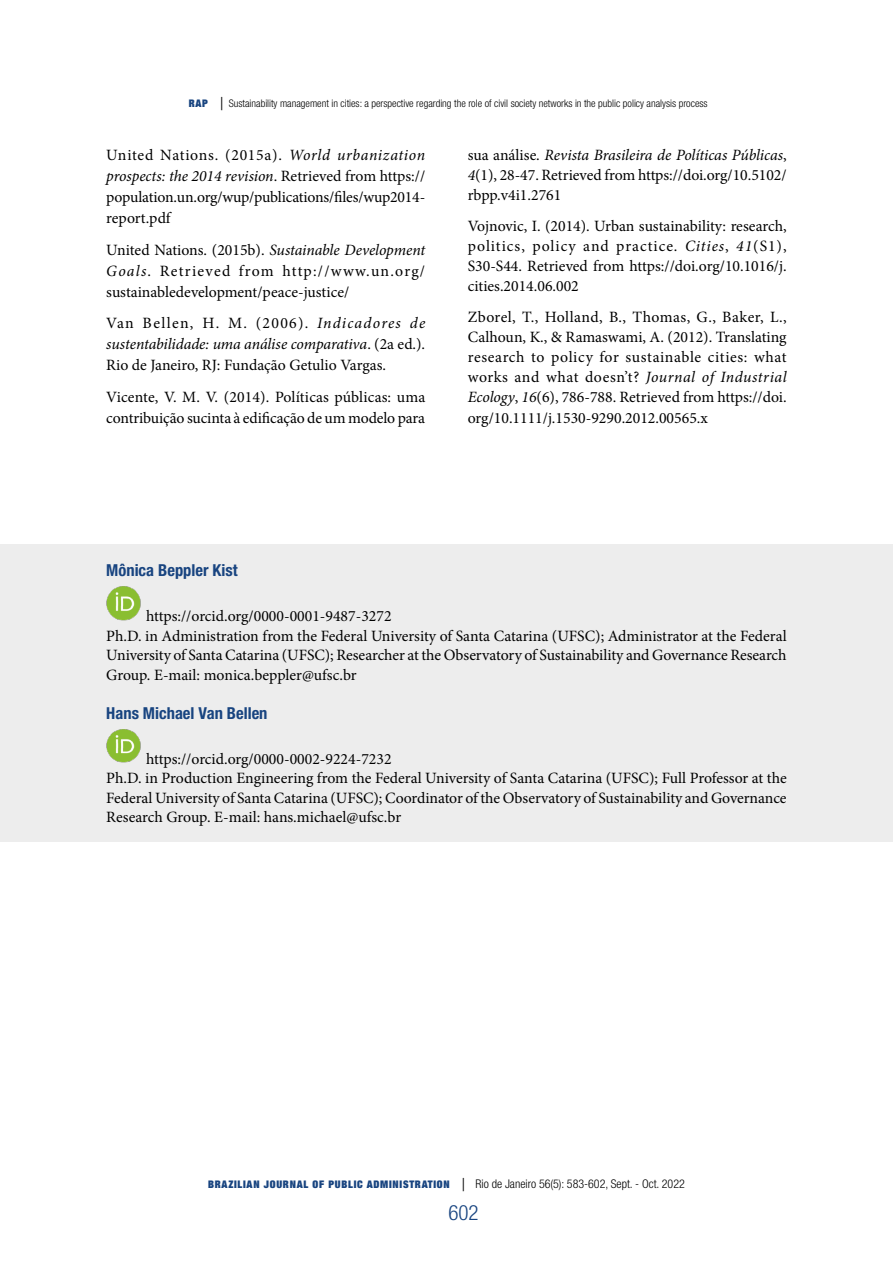
<style>
.page{position:relative;width:893px;height:1263px;background:#fff}
.page>*{position:absolute;margin:0;border:0;box-sizing:border-box;transform-origin:0 0}
.t1{font:300 condensed 21px "Helvetica Neue LT Std";color:#184480}
.t2{font:700 condensed 16.5px "Helvetica Neue LT Std";color:#184480}
.t3{font:15.75px/20.1px "Minion Pro";letter-spacing:-.005em;color:#000;text-align:justify}
.t4{font:300 condensed 12px "Helvetica Neue LT Std";color:#000}
.t5{font:300 condensed 10.5px "Helvetica Neue LT Std";color:#000}
.s1{font-family:"Helvetica Neue";font-weight:900;font-stretch:expanded;color:#184480}
.s2{font-size:18px}
.s3{font-style:italic}
.s4{font-family:"Helvetica Neue";font-weight:900;font-stretch:expanded;font-size:10.5px;color:#184480}
</style>
<div class="page">
<div style="left:0;top:544px;width:892px;height:297px;background:#ededed"></div>
<img style="left:106px;top:586px;width:35px;height:35px">
<img style="left:106px;top:729px;width:35px;height:34px">
<p class="t5" style="left:189px;top:98px;width:520px"><span class="s1">RAP</span> <span class="s2">|</span> Sustainability management in cities: a perspective regarding the role of civil society networks in the public policy analysis process</p>
<p class="t3" style="left:106px;top:145px;width:320px;line-height:21px">United Nations. (2015a). <span class="s3">World urbanization prospects: the 2014 revision</span>. Retrieved from https:// population.un.org/wup/publications/files/wup2014- report.pdf</p>
<p class="t3" style="left:106px;top:239px;width:320px;line-height:21px">United Nations. (2015b). <span class="s3">Sustainable Development Goals</span>. Retrieved from http://www.un.org/ sustainabledevelopment/peace-justice/</p>
<p class="t3" style="left:106px;top:313px;width:320px;line-height:21px">Van Bellen, H. M. (2006). <span class="s3">Indicadores de sustentabilidade: uma análise comparativa</span>. (2a ed.).<br>Rio de Janeiro, RJ: Fundação Getulio Vargas.</p>
<p class="t3" style="left:106px;top:386px;width:320px;line-height:21px">Vicente, V. M. V. (2014). Políticas públicas: uma contribuição sucinta à edificação de um modelo para</p>
<p class="t3" style="left:468px;top:145px;width:320px">sua análise. <span class="s3">Revista Brasileira de Políticas Públicas</span>, <span class="s3">4</span>(1), 28-47. Retrieved from https://doi.org/10.5102/ rbpp.v4i1.2761</p>
<p class="t3" style="left:468px;top:216px;width:320px">Vojnovic, I. (2014). Urban sustainability: research, politics, policy and practice. <span class="s3">Cities</span>, <span class="s3">41</span>(S1), S30-S44. Retrieved from https://doi.org/10.1016/j. cities.2014.06.002</p>
<p class="t3" style="left:468px;top:307px;width:320px">Zborel, T., Holland, B., Thomas, G., Baker, L., Calhoun, K., &amp; Ramaswami, A. (2012). Translating research to policy for sustainable cities: what works and what doesn’t? <span class="s3">Journal of Industrial Ecology</span>, <span class="s3">16</span>(6), 786-788. Retrieved from https://doi. org/10.1111/j.1530-9290.2012.00565.x</p>
<p class="t2" style="left:106px;top:560px;width:133px">Mônica Beppler Kist</p>
<p class="t3" style="left:106px;top:606px;width:682px;line-height:19.5px;text-align:left;text-indent:40px">https://orcid.org/0000-0001-9487-3272<br>Ph.D. in Administration from the Federal University of Santa Catarina (UFSC); Administrator at the Federal University of Santa Catarina (UFSC); Researcher at the Observatory of Sustainability and Governance Research Group. E-mail: monica.beppler@ufsc.br</p>
<p class="t2" style="left:106px;top:703px;width:163px">Hans Michael Van Bellen</p>
<p class="t3" style="left:106px;top:749px;width:682px;line-height:19.5px;text-align:left;text-indent:40px">https://orcid.org/0000-0002-9224-7232<br>Ph.D. in Production Engineering from the Federal University of Santa Catarina (UFSC); Full Professor at the Federal University of Santa Catarina (UFSC); Coordinator of the Observatory of Sustainability and Governance Research Group. E-mail: hans.michael@ufsc.br</p>
<p class="t4" style="left:208px;top:1176px;width:478px"><span class="s4">BRAZILIAN JOURNAL OF PUBLIC ADMINISTRATION</span> <span class="s2">|</span> Rio de Janeiro 56(5): 583-602, Sept. - Oct. 2022</p>
<h1 class="t1" style="left:448px;top:1200px;width:32px">602</h1>
</div>
